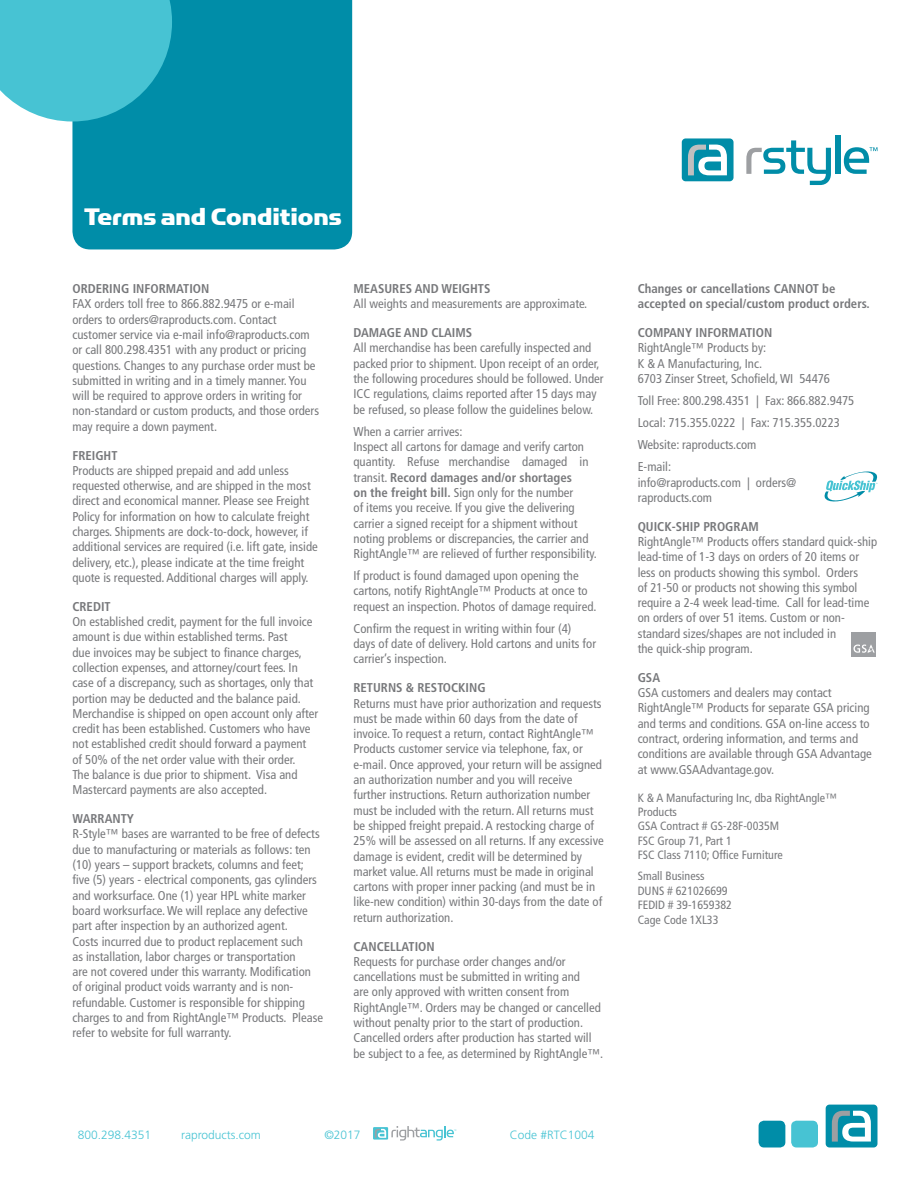
<style>
.page{position:relative;width:918px;height:1188px;background:#fff}
.page>*{position:absolute;margin:0;border:0;box-sizing:border-box;transform-origin:0 0}
.t1{font:27px "Simian Display Chimpanzee";color:#fff}
.t2{font:condensed 12.75px/15.3px "Frutiger LT Std";color:#77787b}
.t3{font:700 condensed 12.75px/15.3px "Frutiger LT Std";color:#77787b}
.t4{font:condensed 12px/14.4px "Frutiger LT Std";color:#77787b}
.t5{font:300 12px "Frutiger LT Std";color:#47c3d3}
.s1{font-weight:700}
</style>
<div class="page">
<div style="left:826px;top:1105px;width:52px;height:42px;background:#008da8;border-radius:4px"></div>
<svg style="left:832px;top:1110px;width:39px;height:32px"></svg>
<div style="left:791px;top:1121px;width:27px;height:27px;background:#47c3d3;border-radius:5px"></div>
<div style="left:759px;top:1121px;width:26px;height:27px;background:#008da8;border-radius:5px"></div>
<svg style="left:851px;top:632px;width:1px;height:25px"></svg>
<div style="left:852px;top:632px;width:24px;height:25px;background:#9d9fa2"></div>
<svg style="left:853px;top:644px;width:22px;height:9px"></svg>
<div style="left:373px;top:1127px;width:15px;height:13px;background:#52becc"></div>
<svg style="left:375px;top:1126px;width:81px;height:15px"></svg>
<svg style="left:825px;top:471px;width:53px;height:30px"></svg>
<div style="left:72px;top:0;width:280px;height:249px;background:#008da8"></div>
<svg style="left:0;top:0;width:172px;height:122px;background:#46bfd0"></svg>
<div style="left:682px;top:138px;width:52px;height:43px;background:#008da8;border-radius:4px"></div>
<svg style="left:688px;top:144px;width:39px;height:31px"></svg>
<svg style="left:746px;top:140px;width:85px;height:45px"></svg>
<div style="left:835px;top:135px;width:5px;height:39px;background:#008da8"></div>
<svg style="left:844px;top:147px;width:34px;height:27px"></svg>
<h1 class="t1" style="left:84px;top:203px;width:259px">Terms and Conditions</h1>
<p class="t3" style="left:72px;top:281px;width:138px">ORDERING INFORMATION</p>
<p class="t2" style="left:72px;top:296px;width:248px">FAX orders toll free to 866.882.9475 or e-mail orders to orders@raproducts.com. Contact customer service via e-mail info@raproducts.com or call 800.298.4351 with any product or pricing questions. Changes to any purchase order must be submitted in writing and in a timely manner. You will be required to approve orders in writing for non-standard or custom products, and those orders may require a down payment.</p>
<p class="t3" style="left:72px;top:448px;width:47px">FREIGHT</p>
<p class="t2" style="left:72px;top:463px;width:247px">Products are shipped prepaid and add unless requested otherwise, and are shipped in the most direct and economical manner. Please see Freight Policy for information on how to calculate freight charges. Shipments are dock-to-dock, however, if additional services are required (i.e. lift gate, inside delivery, etc.), please indicate at the time freight quote is requested. Additional charges will apply.</p>
<p class="t3" style="left:72px;top:599px;width:40px">CREDIT</p>
<p class="t2" style="left:72px;top:614px;width:247px">On established credit, payment for the full invoice amount is due within established terms. Past<br>due invoices may be subject to finance charges, collection expenses, and attorney/court fees. In case of a discrepancy, such as shortages, only that portion may be deducted and the balance paid.<br>Merchandise is shipped on open account only after credit has been established. Customers who have not established credit should forward a payment of 50% of the net order value with their order.<br>The balance is due prior to shipment. Visa and Mastercard payments are also accepted.</p>
<p class="t3" style="left:72px;top:811px;width:63px">WARRANTY</p>
<p class="t2" style="left:72px;top:826px;width:252px">R-Style™ bases are warranted to be free of defects due to manufacturing or materials as follows: ten (10) years – support brackets, columns and feet; five (5) years - electrical components, gas cylinders and worksurface. One (1) year HPL white marker board worksurface. We will replace any defective part after inspection by an authorized agent.<br>Costs incurred due to product replacement such<br>as installation, labor charges or transportation<br>are not covered under this warranty. Modification of original product voids warranty and is non&shy;refundable. Customer is responsible for shipping charges to and from RightAngle™ Products. Please refer to website for full warranty.</p>
<p class="t3" style="left:354px;top:281px;width:138px">MEASURES AND WEIGHTS</p>
<p class="t2" style="left:354px;top:296px;width:235px">All weights and measurements are approximate.</p>
<p class="t3" style="left:354px;top:325px;width:120px">DAMAGE AND CLAIMS</p>
<p class="t2" style="left:354px;top:340px;width:252px">All merchandise has been carefully inspected and packed prior to shipment. Upon receipt of an order, the following procedures should be followed. Under ICC regulations, claims reported after 15 days may be refused, so please follow the guidelines below.</p>
<p class="t2" style="left:354px;top:424px;width:245px">When a carrier arrives:<br>Inspect all cartons for damage and verify carton quantity. Refuse merchandise damaged in transit. <span class="s1">Record damages and/or shortages<br>on the freight bill.</span> Sign only for the number<br>of items you receive. If you give the delivering carrier a signed receipt for a shipment without noting problems or discrepancies, the carrier and RightAngle™ are relieved of further responsibility.</p>
<p class="t2" style="left:354px;top:568px;width:245px">If product is found damaged upon opening the cartons, notify RightAngle™ Products at once to request an inspection. Photos of damage required.</p>
<p class="t2" style="left:354px;top:621px;width:244px">Confirm the request in writing within four (4) days of date of delivery. Hold cartons and units for carrier’s inspection.</p>
<p class="t3" style="left:354px;top:680px;width:134px">RETURNS &amp; RESTOCKING</p>
<p class="t2" style="left:354px;top:696px;width:252px">Returns must have prior authorization and requests must be made within 60 days from the date of invoice. To request a return, contact RightAngle™ Products customer service via telephone, fax, or e-mail. Once approved, your return will be assigned an authorization number and you will receive further instructions. Return authorization number must be included with the return. All returns must be shipped freight prepaid. A restocking charge of 25% will be assessed on all returns. If any excessive damage is evident, credit will be determined by market value. All returns must be made in original cartons with proper inner packing (and must be in like-new condition) within 30-days from the date of return authorization.</p>
<p class="t3" style="left:354px;top:938px;width:83px">CANCELLATION</p>
<p class="t2" style="left:354px;top:954px;width:251px">Requests for purchase order changes and/or cancellations must be submitted in writing and<br>are only approved with written consent from RightAngle™. Orders may be changed or cancelled without penalty prior to the start of production.<br>Cancelled orders after production has started will be subject to a fee, as determined by RightAngle™.</p>
<p class="t5" style="left:78px;top:1128px;width:75px">800.298.4351</p>
<p class="t5" style="left:181px;top:1128px;width:81px">raproducts.com</p>
<p class="t5" style="left:324px;top:1128px;width:38px">©2017</p>
<p class="t5" style="left:510px;top:1128px;width:86px">Code #RTC1004</p>
<p class="t3" style="left:638px;top:281px;width:234px">Changes or cancellations CANNOT be accepted on special/custom product orders.</p>
<p class="t3" style="left:638px;top:325px;width:136px">COMPANY INFORMATION</p>
<p class="t2" style="left:638px;top:340px;width:194px">RightAngle™ Products by:<br>K &amp; A Manufacturing, Inc.<br>6703 Zinser Street, Schofield, WI 54476</p>
<p class="t2" style="left:638px;top:390px;width:218px;line-height:22px">Toll Free: 800.298.4351 | Fax: 866.882.9475<br>Local: 715.355.0222 | Fax: 715.355.0223<br>Website: raproducts.com<br>E-mail:</p>
<p class="t2" style="left:638px;top:475px;width:160px">info@raproducts.com | orders@ raproducts.com</p>
<p class="t3" style="left:638px;top:519px;width:123px">QUICK-SHIP PROGRAM</p>
<p class="t2" style="left:638px;top:534px;width:241px">RightAngle™ Products offers standard quick-ship lead-time of 1-3 days on orders of 20 items or less on products showing this symbol. Orders<br>of 21-50 or products not showing this symbol require a 2-4 week lead-time. Call for lead-time on orders of over 51 items. Custom or non&shy;standard sizes/shapes are not included in<br>the quick-ship program.</p>
<p class="t3" style="left:638px;top:670px;width:24px">GSA</p>
<p class="t2" style="left:638px;top:685px;width:236px">GSA customers and dealers may contact RightAngle™ Products for separate GSA pricing and terms and conditions. GSA on-line access to contract, ordering information, and terms and conditions are available through GSA Advantage at www.GSAAdvantage.gov.</p>
<p class="t4" style="left:638px;top:790px;width:201px">K &amp; A Manufacturing Inc, dba RightAngle™<br>Products<br>GSA Contract # GS-28F-0035M<br>FSC Group 71, Part 1<br>FSC Class 7110; Office Furniture</p>
<p class="t4" style="left:638px;top:869px;width:96px">Small Business<br>DUNS # 621026699<br>FEDID # 39-1659382<br>Cage Code 1XL33</p>
</div>
